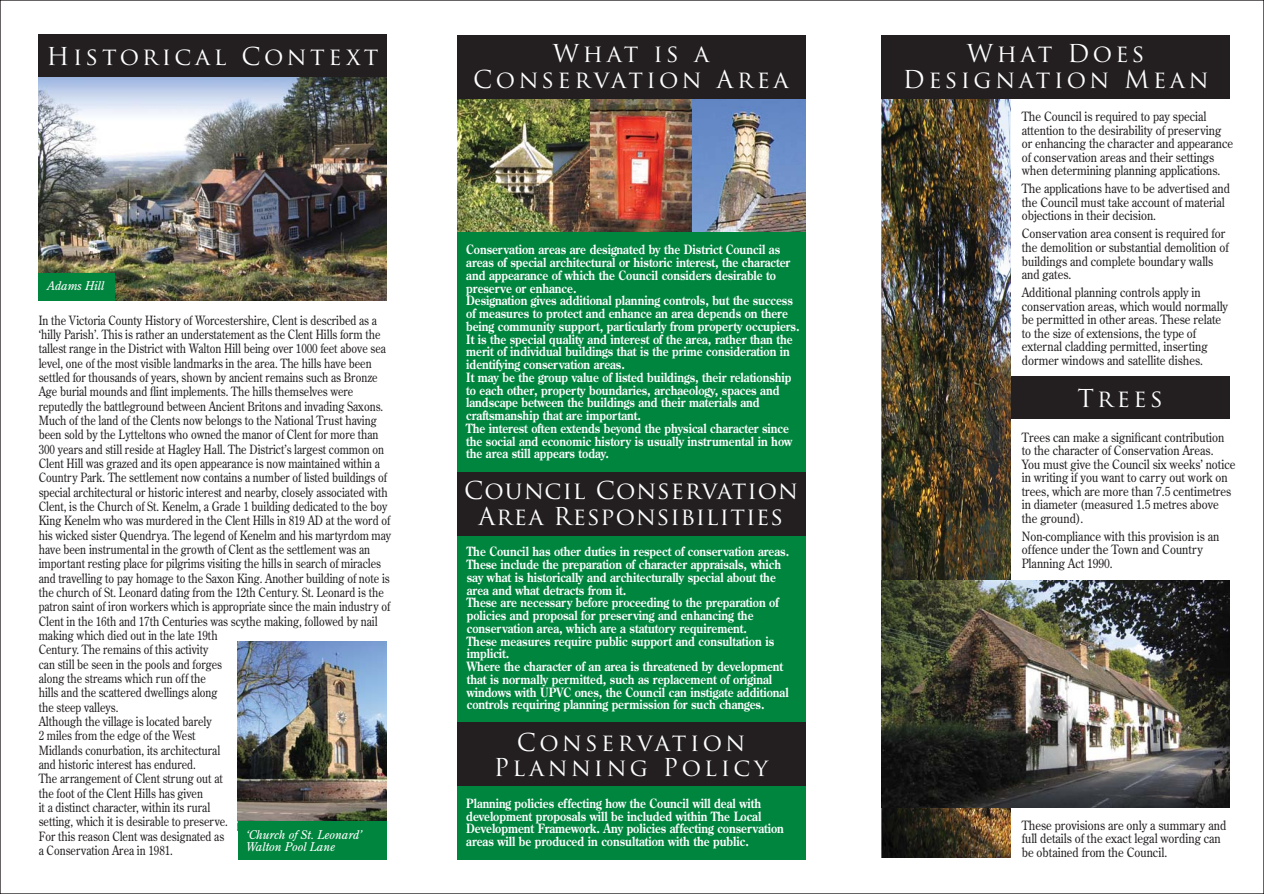
<style>
.page{position:relative;width:1264px;height:894px;background:#fff}
.page>*{position:absolute;margin:0;border:0;box-sizing:border-box;transform-origin:0 0}
.t1{font:24px/25.5px "Trajan Pro";letter-spacing:.13em;color:#fff;text-align:center}
.t2{font:24px/25.5px "Trajan Pro";letter-spacing:.15em;color:#fff;text-align:center}
.t3{font:24px/25.5px "Trajan Pro";letter-spacing:.04em;color:#fff;text-align:center}
.t4{font:12.75px/14.2px "Century Old Style Std";color:#231f20;scale:.85 1}
.t5{font:700 12.75px/12.8px "Century Old Style Std";color:#fff;scale:.85 1}
.t6{font:12.75px/13.5px "Century Old Style Std";color:#231f20;scale:.89 1}
.t7{font:700 12.75px/12.8px "Century Old Style Std";color:#fff;scale:.83 1}
.t8{font:italic 12px/12px "Century Old Style Std";color:#fff}
</style>
<div class="page">
<img style="left:589px;top:98px;width:103px;height:134px">
<img style="left:457px;top:98px;width:132px;height:134px">
<img style="left:38px;top:77px;width:348px;height:223px">
<img style="left:692px;top:98px;width:113px;height:134px">
<div style="left:990px;top:376px;width:239px;height:43px;background:#231f20"></div>
<img style="left:881px;top:98px;width:129px;height:759px">
<div style="left:881px;top:35px;width:348px;height:63px;background:#231f20"></div>
<div style="left:38px;top:272px;width:77px;height:28px;background:#00853e"></div>
<div style="left:38px;top:35px;width:348px;height:42px;background:#231f20"></div>
<div style="left:457px;top:232px;width:348px;height:627px;background:#00853e"></div>
<div style="left:457px;top:35px;width:348px;height:63px;background:#231f20"></div>
<div style="left:457px;top:721px;width:348px;height:64px;background:#231f20"></div>
<div style="left:457px;top:471px;width:348px;height:64px;background:#231f20"></div>
<img style="left:238px;top:641px;width:148px;height:180px">
<div style="left:238px;top:821px;width:148px;height:38px;background:#00853e"></div>
<img style="left:881px;top:580px;width:348px;height:227px">
<h1 class="t2" style="left:46px;top:44px;width:333px">Historical Context</h1>
<h1 class="t1" style="left:473px;top:41px;width:317px">What is a<br>Conservation Area</h1>
<p class="t8" style="left:47px;top:280px;width:59px">Adams Hill</p>
<p class="t4" style="left:39px;top:314px;width:416px">In the Victoria County History of Worcestershire, Clent is described as a ‘hilly Parish’. This is rather an understatement as the Clent Hills form the tallest range in the District with Walton Hill being over 1000 feet above sea level, one of the most visible landmarks in the area. The hills have been settled for thousands of years, shown by ancient remains such as Bronze Age burial mounds and flint implements. The hills themselves were reputedly the battleground between Ancient Britons and invading Saxons.<br>Much of the land of the Clents now belongs to the National Trust having been sold by the Lytteltons who owned the manor of Clent for more than 300 years and still reside at Hagley Hall. The District’s largest common on Clent Hill was grazed and its open appearance is now maintained within a Country Park. The settlement now contains a number of listed buildings of special architectural or historic interest and nearby, closely associated with Clent, is the Church of St. Kenelm, a Grade 1 building dedicated to the boy King Kenelm who was murdered in the Clent Hills in 819 AD at the word of his wicked sister Quendrya. The legend of Kenelm and his martyrdom may have been instrumental in the growth of Clent as the settlement was an important resting place for pilgrims visiting the hills in search of miracles and travelling to pay homage to the Saxon King. Another building of note is the church of St. Leonard dating from the 12th Century. St. Leonard is the patron saint of iron workers which is appropriate since the main industry of Clent in the 16th and 17th Centuries was scythe making, followed by nail making which died out in the late 19th<br>Century. The remains of this activity<br>can still be seen in the pools and forges<br>along the streams which run off the<br>hills and the scattered dwellings along<br>the steep valleys.<br>Although the village is located barely<br>2 miles from the edge of the West<br>Midlands conurbation, its architectural<br>and historic interest has endured.<br>The arrangement of Clent strung out at<br>the foot of the Clent Hills has given<br>it a distinct character, within its rural<br>setting, which it is desirable to preserve.<br>For this reason Clent was designated as<br>a Conservation Area in 1981.</p>
<p class="t8" style="left:246px;top:828px;width:117px">‘Church of St. Leonard’<br>Walton Pool Lane</p>
<p class="t5" style="left:466px;top:244px;width:394px">Conservation areas are designated by the District Council as areas of special architectural or historic interest, the character and appearance of which the Council considers desirable to preserve or enhance.<br>Designation gives additional planning controls, but the success of measures to protect and enhance an area depends on there being community support, particularly from property occupiers.<br>It is the special quality and interest of the area, rather than the merit of individual buildings that is the prime consideration in identifying conservation areas.<br>It may be the group value of listed buildings, their relationship to each other, property boundaries, archaeology, spaces and landscape between the buildings and their materials and craftsmanship that are important.<br>The interest often extends beyond the physical character since the social and economic history is usually instrumental in how the area still appears today.</p>
<h1 class="t3" style="left:464px;top:478px;width:335px">Council Conservation<br>Area Responsibilities</h1>
<p class="t5" style="left:467px;top:546px;width:381px">The Council has other duties in respect of conservation areas.<br>These include the preparation of character appraisals, which say what is historically and architecturally special about the area and what detracts from it.<br>These are necessary before proceeding to the preparation of policies and proposal for preserving and enhancing the conservation area, which are a statutory requirement.<br>These measures require public support and consultation is implicit.<br>Where the character of an area is threatened by development that is normally permitted, such as replacement of original windows with UPVC ones, the Council can instigate additional controls requiring planning permission for such changes.</p>
<h1 class="t1" style="left:493px;top:729px;width:276px">Conservation<br>Planning Policy</h1>
<p class="t7" style="left:466px;top:797px;width:384px">Planning policies effecting how the Council will deal with development proposals will be included within The Local Development Framework. Any policies affecting conservation areas will be produced in consultation with the public.</p>
<h1 class="t2" style="left:902px;top:41px;width:307px">What Does<br>Designation Mean</h1>
<p class="t6" style="left:1021px;top:111px;width:239px">The Council is required to pay special attention to the desirability of preserving or enhancing the character and appearance of conservation areas and their settings when determining planning applications.</p>
<p class="t6" style="left:1021px;top:183px;width:235px">The applications have to be advertised and the Council must take account of material objections in their decision.</p>
<p class="t6" style="left:1021px;top:228px;width:234px">Conservation area consent is required for the demolition or substantial demolition of buildings and complete boundary walls and gates.</p>
<p class="t6" style="left:1021px;top:286px;width:233px">Additional planning controls apply in conservation areas, which would normally be permitted in other areas. These relate to the size of extensions, the type of external cladding permitted, inserting dormer windows and satellite dishes.</p>
<h1 class="t1" style="left:1077px;top:386px;width:87px">Trees</h1>
<p class="t6" style="left:1021px;top:431px;width:241px">Trees can make a significant contribution to the character of Conservation Areas.<br>You must give the Council six weeks’ notice in writing if you want to carry out work on trees, which are more than 7.5 centimetres in diameter (measured 1.5 metres above the ground).</p>
<p class="t6" style="left:1021px;top:530px;width:224px">Non-compliance with this provision is an offence under the Town and Country<br>Planning Act 1990.</p>
<p class="t6" style="left:1021px;top:818px;width:231px">These provisions are only a summary and full details of the exact legal wording can be obtained from the Council.</p>
</div>
